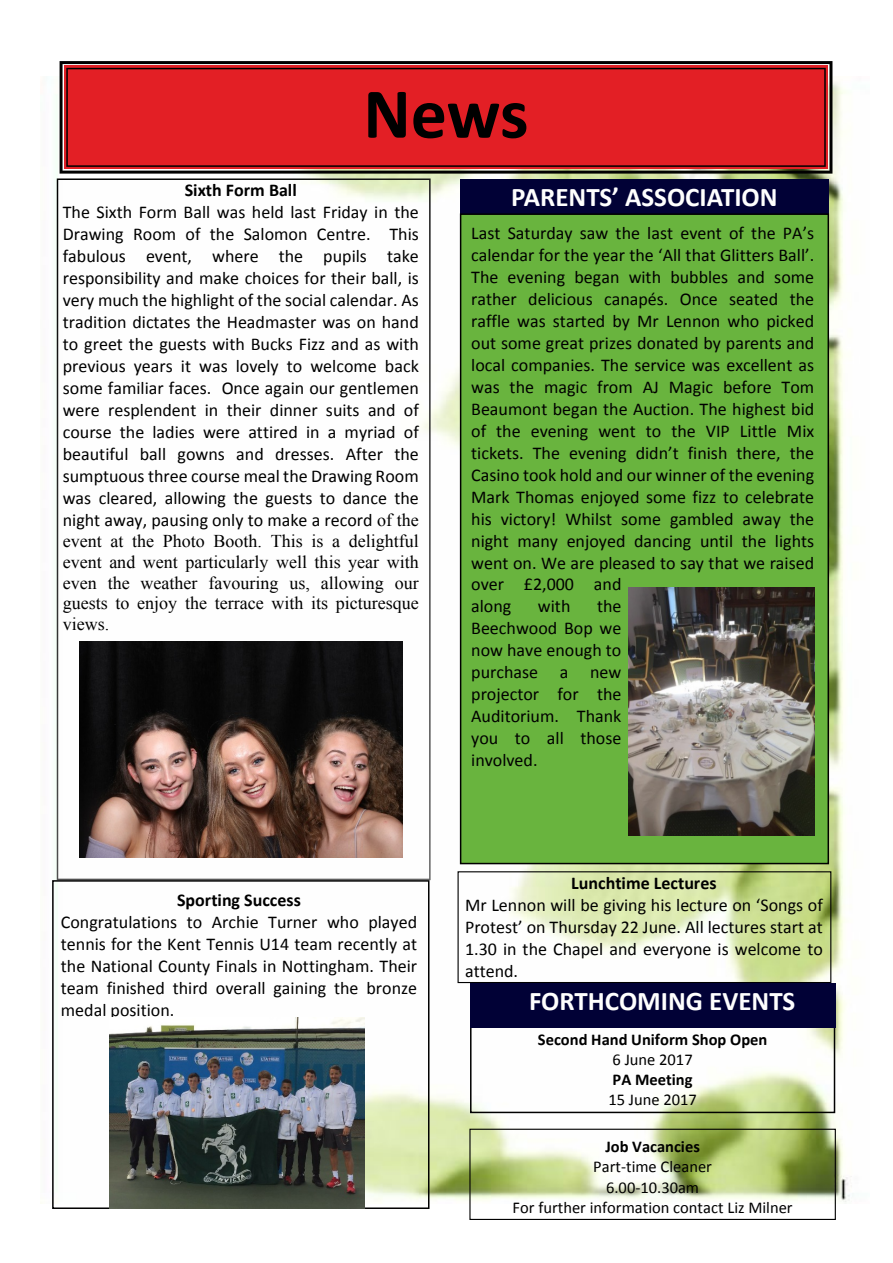
<style>
.page{position:relative;width:893px;height:1263px;background:#fff}
.page>*{position:absolute;margin:0;border:0;box-sizing:border-box;transform-origin:0 0}
.t1{font:700 72px "Calibri";color:#000}
.t2{font:700 27px "Calibri";color:#fefefe}
.t3{font:18px/22px "Calibri";color:#000;text-align:justify}
.t4{font:18px/20.7px "Times New Roman";color:#000;text-align:justify}
.t5{font:700 18px "Calibri";color:#000}
.t6{font:16.5px/20.1px "Calibri";color:#000;text-align:center}
.t7{font:700 16.5px "Calibri";color:#000}
.s1{font-family:"Times New Roman"}
</style>
<div class="page">
<img style="left:56px;top:76px;width:796px;height:1128px">
<svg style="left:57px;top:178px;width:374px;height:702px"></svg>
<svg style="left:60px;top:61px;width:772px;height:113px;background:#ce2227"></svg>
<div style="left:460px;top:179px;width:369px;height:41px;background:#010136"></div>
<div style="left:461px;top:214px;width:367px;height:649px;background:#69b43e"></div>
<div style="left:460px;top:213px;width:369px;height:651px;border:2px solid #000"></div>
<div style="left:52px;top:880px;width:377px;height:329px;border:2px solid #000"></div>
<div style="left:470px;top:1016px;width:365px;height:97px;border:2px solid #000"></div>
<div style="left:457px;top:871px;width:374px;height:112px;border:1px solid #000"></div>
<div style="left:470px;top:983px;width:365px;height:44px;background:#010136"></div>
<img style="left:628px;top:588px;width:186px;height:248px">
<img style="left:79px;top:642px;width:324px;height:215px">
<img style="left:109px;top:1017px;width:255px;height:192px">
<div style="left:469px;top:1129px;width:367px;height:91px;border:1px solid #000"></div>
<h1 class="t1" style="left:363px;top:84px;width:167px">News</h1>
<p class="t5" style="left:185px;top:183px;width:113px">Sixth Form Ball</p>
<p class="t3" style="left:63px;top:203px;width:358px">The Sixth Form Ball was held last Friday in the Drawing Room of the Salomon Centre. This fabulous event, where the pupils take responsibility and make choices for their ball, is very much the highlight of the social calendar. As tradition dictates the Headmaster was on hand to greet the guests with Bucks Fizz and as with previous years it was lovely to welcome back some familiar faces. Once again our gentlemen were resplendent in their dinner suits and of course the ladies were attired in a myriad of beautiful ball gowns and dresses. After the sumptuous three course meal the Drawing Room was cleared, allowing the guests to dance the night away, pausing only to make a record <span class="s1">of the</span></p>
<p class="t4" style="left:63px;top:532px;width:358px">event at the Photo Booth. This is a delightful event and went particularly well this year with even the weather favouring us, allowing our guests to enjoy the terrace with its picturesque views.</p>
<p class="t5" style="left:177px;top:892px;width:125px">Sporting Success</p>
<p class="t3" style="left:61px;top:912px;width:358px">Congratulations to Archie Turner who played tennis for the Kent Tennis U14 team recently at the National County Finals in Nottingham. Their team finished third overall gaining the bronze medal position.</p>
<h2 class="t2" style="left:511px;top:186px;width:268px">PARENTS’ ASSOCIATION</h2>
<p class="t3" style="left:471px;top:223px;width:345px;text-align:left">Last Saturday saw the last event of the PA’s calendar for the year the ‘All that Glitters Ball’.<br>The evening began with bubbles and some rather delicious canapés. Once seated the raffle was started by Mr Lennon who picked out some great prizes donated by parents and local companies. The service was excellent as was the magic from AJ Magic before Tom Beaumont began the Auction. The highest bid of the evening went to the VIP Little Mix tickets. The evening didn’t finish there, the Casino took hold and our winner of the evening Mark Thomas enjoyed some fizz to celebrate his victory! Whilst some gambled away the night many enjoyed dancing until the lights went on. We are pleased to say that we raised over £2,000 and<br>along</p>
<p class="t3" style="left:471px;top:597px;width:152px;text-indent:126px">the Beechwood Bop we now have enough to purchase a new projector for the Auditorium. Thank you to all those involved.</p>
<p class="t3" style="left:538px;top:597px;width:34px">with</p>
<p class="t5" style="left:571px;top:876px;width:147px">Lunchtime Lectures</p>
<p class="t3" style="left:465px;top:896px;width:359px">Mr Lennon will be giving his lecture on ‘Songs of Protest’ on Thursday 22 June. All lectures start at 1.30 in the Chapel and everyone is welcome to attend.</p>
<h2 class="t2" style="left:529px;top:990px;width:268px">FORTHCOMING EVENTS</h2>
<p class="t7" style="left:538px;top:1032px;width:231px">Second Hand Uniform Shop Open</p>
<p class="t6" style="left:613px;top:1051px;width:82px">6 June 2017</p>
<p class="t7" style="left:613px;top:1073px;width:82px">PA Meeting</p>
<p class="t6" style="left:608px;top:1091px;width:90px">15 June 2017</p>
<p class="t7" style="left:605px;top:1140px;width:96px">Job Vacancies</p>
<p class="t6" style="left:513px;top:1158px;width:282px">Part-time Cleaner<br>6.00-10.30am<br>For further information contact Liz Milner</p>
</div>
